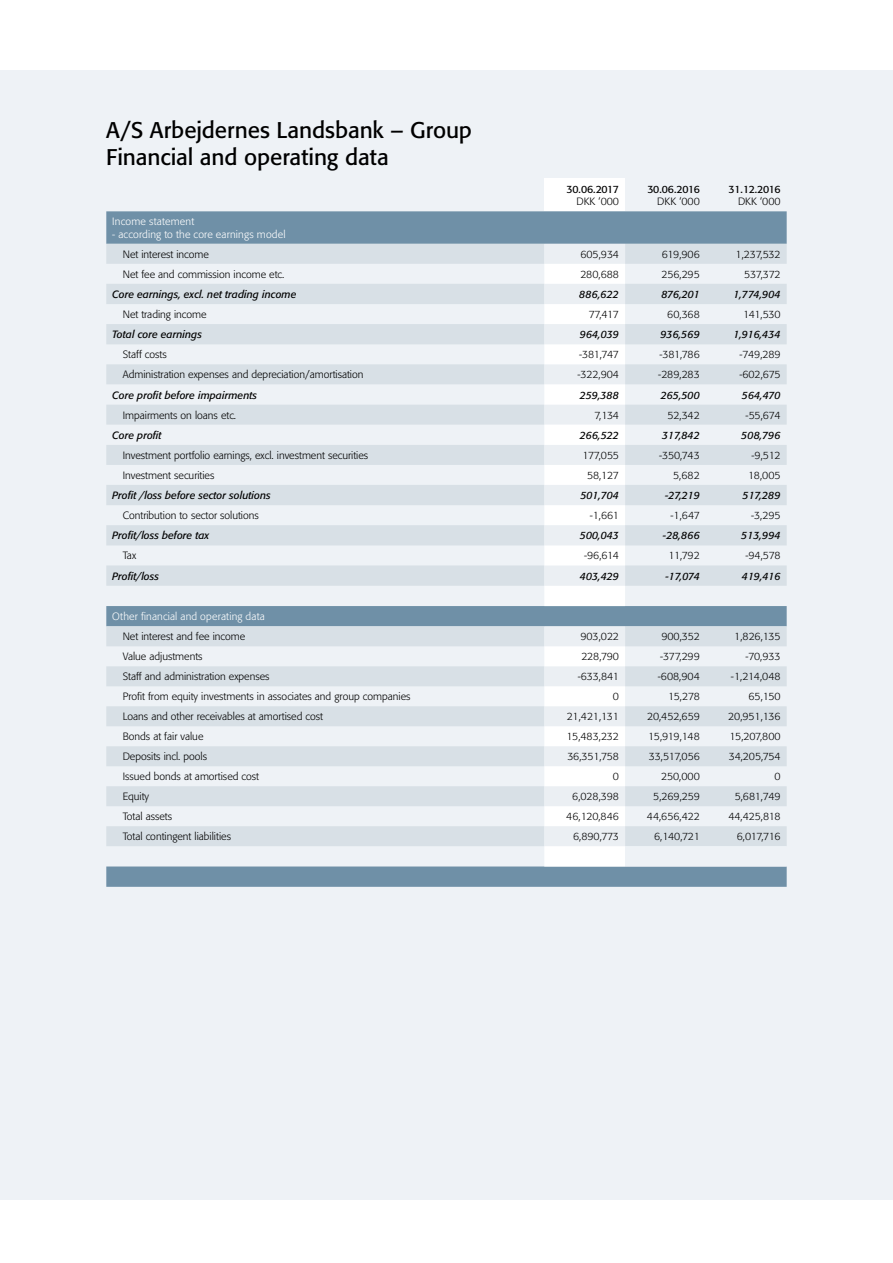
<style>
.page{position:relative;width:893px;height:1263px;background:#fff}
.page>*{position:absolute;margin:0;border:0;box-sizing:border-box;transform-origin:0 0}
.t1{font:22.5px/27px "Formata";letter-spacing:-.005em;color:#000}
.t2{font:300 10.5px "Formata";color:#000}
.t3{font:italic 10.5px "Formata";color:#000}
.t4{font:300 10.5px "Formata";letter-spacing:.015em;color:#fff}
.t5{font:10.5px "Formata";letter-spacing:-.02em;color:#000}
</style>
<div class="page">
<div style="left:0;top:71px;width:893px;height:1129px;background:#eef2f6"></div>
<div style="left:544px;top:178px;width:81px;height:33px;background:#fff"></div>
<svg style="left:106px;top:211px;width:681px;height:676px;fill:#6f90a7"></svg>
<svg style="left:106px;top:244px;width:681px;height:602px;fill:#dee5ea"></svg>
<svg style="left:544px;top:244px;width:81px;height:20px"></svg>
<svg style="left:544px;top:264px;width:81px;height:602px"></svg>
<svg style="left:625px;top:846px;width:162px;height:20px"></svg>
<h1 class="t1" style="left:106px;top:116px;width:367px">A/S Arbejdernes Landsbank – Group<br>Financial and operating data</h1>
<p class="t5" style="left:567px;top:183px;width:54px">30.06.2017</p>
<p class="t2" style="left:576px;top:196px;width:44px">DKK ‘000</p>
<p class="t5" style="left:647px;top:183px;width:54px">30.06.2016</p>
<p class="t2" style="left:657px;top:196px;width:44px">DKK ‘000</p>
<p class="t5" style="left:729px;top:183px;width:54px">31.12.2016</p>
<p class="t2" style="left:738px;top:196px;width:44px">DKK ‘000</p>
<p class="t4" style="left:112px;top:215px;width:83px">Income statement</p>
<p class="t4" style="left:112px;top:228px;width:175px">- according to the core earnings model</p>
<p class="t2" style="left:123px;top:248px;width:88px">Net interest income</p>
<p class="t2" style="left:580px;top:248px;width:40px">605,934</p>
<p class="t2" style="left:662px;top:248px;width:40px">619,906</p>
<p class="t2" style="left:736px;top:248px;width:47px">1,237,532</p>
<p class="t2" style="left:123px;top:268px;width:163px">Net fee and commission income etc.</p>
<p class="t2" style="left:580px;top:268px;width:40px">280,688</p>
<p class="t2" style="left:662px;top:268px;width:40px">256,295</p>
<p class="t2" style="left:744px;top:268px;width:38px">537,372</p>
<p class="t3" style="left:112px;top:288px;width:186px">Core earnings, excl. net trading income</p>
<p class="t3" style="left:579px;top:288px;width:41px">886,622</p>
<p class="t3" style="left:661px;top:288px;width:40px">876,201</p>
<p class="t3" style="left:733px;top:288px;width:49px">1,774,904</p>
<p class="t2" style="left:123px;top:308px;width:85px">Net trading income</p>
<p class="t2" style="left:589px;top:308px;width:32px">77,417</p>
<p class="t2" style="left:667px;top:308px;width:34px">60,368</p>
<p class="t2" style="left:743px;top:308px;width:39px">141,530</p>
<p class="t3" style="left:112px;top:328px;width:91px">Total core earnings</p>
<p class="t3" style="left:580px;top:328px;width:41px">964,039</p>
<p class="t3" style="left:660px;top:328px;width:41px">936,569</p>
<p class="t3" style="left:733px;top:328px;width:49px">1,916,434</p>
<p class="t2" style="left:123px;top:348px;width:45px">Staff costs</p>
<p class="t2" style="left:579px;top:348px;width:42px">-381,747</p>
<p class="t2" style="left:659px;top:348px;width:42px">-381,786</p>
<p class="t2" style="left:739px;top:348px;width:43px">-749,289</p>
<p class="t2" style="left:123px;top:368px;width:242px">Administration expenses and depreciation/amortisation</p>
<p class="t2" style="left:577px;top:368px;width:43px">-322,904</p>
<p class="t2" style="left:658px;top:368px;width:43px">-289,283</p>
<p class="t2" style="left:739px;top:368px;width:43px">-602,675</p>
<p class="t3" style="left:112px;top:389px;width:146px">Core profit before impairments</p>
<p class="t3" style="left:580px;top:389px;width:41px">259,388</p>
<p class="t3" style="left:661px;top:389px;width:41px">265,500</p>
<p class="t3" style="left:742px;top:389px;width:40px">564,470</p>
<p class="t2" style="left:123px;top:409px;width:115px">Impairments on loans etc.</p>
<p class="t2" style="left:594px;top:409px;width:26px">7,134</p>
<p class="t2" style="left:667px;top:409px;width:34px">52,342</p>
<p class="t2" style="left:746px;top:409px;width:37px">-55,674</p>
<p class="t3" style="left:112px;top:429px;width:51px">Core profit</p>
<p class="t3" style="left:580px;top:429px;width:41px">266,522</p>
<p class="t3" style="left:662px;top:429px;width:39px">317,842</p>
<p class="t3" style="left:741px;top:429px;width:41px">508,796</p>
<p class="t2" style="left:123px;top:449px;width:247px">Investment portfolio earnings, excl. investment securities</p>
<p class="t2" style="left:582px;top:449px;width:38px">177,055</p>
<p class="t2" style="left:659px;top:449px;width:42px">-350,743</p>
<p class="t2" style="left:751px;top:449px;width:31px">-9,512</p>
<p class="t2" style="left:123px;top:469px;width:93px">Investment securities</p>
<p class="t2" style="left:587px;top:469px;width:33px">58,127</p>
<p class="t2" style="left:673px;top:469px;width:28px">5,682</p>
<p class="t2" style="left:748px;top:469px;width:34px">18,005</p>
<p class="t3" style="left:112px;top:489px;width:160px">Profit /loss before sector solutions</p>
<p class="t3" style="left:580px;top:489px;width:40px">501,704</p>
<p class="t3" style="left:665px;top:489px;width:36px">-27,219</p>
<p class="t3" style="left:743px;top:489px;width:40px">517,289</p>
<p class="t2" style="left:123px;top:509px;width:138px">Contribution to sector solutions</p>
<p class="t2" style="left:590px;top:509px;width:31px">-1,661</p>
<p class="t2" style="left:670px;top:509px;width:31px">-1,647</p>
<p class="t2" style="left:751px;top:509px;width:31px">-3,295</p>
<p class="t3" style="left:112px;top:529px;width:99px">Profit/loss before tax</p>
<p class="t3" style="left:580px;top:529px;width:41px">500,043</p>
<p class="t3" style="left:663px;top:529px;width:38px">-28,866</p>
<p class="t3" style="left:741px;top:529px;width:41px">513,994</p>
<p class="t2" style="left:123px;top:549px;width:15px">Tax</p>
<p class="t2" style="left:584px;top:550px;width:37px">-96,614</p>
<p class="t2" style="left:668px;top:550px;width:33px">11,792</p>
<p class="t2" style="left:745px;top:550px;width:37px">-94,578</p>
<p class="t3" style="left:112px;top:570px;width:48px">Profit/loss</p>
<p class="t3" style="left:580px;top:570px;width:41px">403,429</p>
<p class="t3" style="left:665px;top:570px;width:36px">-17,074</p>
<p class="t3" style="left:742px;top:570px;width:40px">419,416</p>
<p class="t4" style="left:112px;top:610px;width:154px">Other financial and operating data</p>
<p class="t2" style="left:123px;top:630px;width:124px">Net interest and fee income</p>
<p class="t2" style="left:580px;top:630px;width:40px">903,022</p>
<p class="t2" style="left:661px;top:630px;width:40px">900,352</p>
<p class="t2" style="left:734px;top:630px;width:48px">1,826,135</p>
<p class="t2" style="left:123px;top:650px;width:81px">Value adjustments</p>
<p class="t2" style="left:581px;top:650px;width:39px">228,790</p>
<p class="t2" style="left:660px;top:650px;width:41px">-377,299</p>
<p class="t2" style="left:745px;top:650px;width:37px">-70,933</p>
<p class="t2" style="left:123px;top:670px;width:148px">Staff and administration expenses</p>
<p class="t2" style="left:578px;top:670px;width:43px">-633,841</p>
<p class="t2" style="left:658px;top:670px;width:43px">-608,904</p>
<p class="t2" style="left:731px;top:670px;width:51px">-1,214,048</p>
<p class="t2" style="left:123px;top:690px;width:289px">Profit from equity investments in associates and group companies</p>
<p class="t2" style="left:613px;top:690px;width:8px">0</p>
<p class="t2" style="left:668px;top:690px;width:33px">15,278</p>
<p class="t2" style="left:748px;top:690px;width:34px">65,150</p>
<p class="t2" style="left:123px;top:710px;width:202px">Loans and other receivables at amortised cost</p>
<p class="t2" style="left:567px;top:710px;width:54px">21,421,131</p>
<p class="t2" style="left:647px;top:710px;width:54px">20,452,659</p>
<p class="t2" style="left:728px;top:710px;width:54px">20,951,136</p>
<p class="t2" style="left:123px;top:730px;width:82px">Bonds at fair value</p>
<p class="t2" style="left:566px;top:730px;width:54px">15,483,232</p>
<p class="t2" style="left:648px;top:730px;width:53px">15,919,148</p>
<p class="t2" style="left:730px;top:730px;width:52px">15,207,800</p>
<p class="t2" style="left:123px;top:750px;width:86px">Deposits incl. pools</p>
<p class="t2" style="left:567px;top:750px;width:53px">36,351,758</p>
<p class="t2" style="left:649px;top:750px;width:52px">33,517,056</p>
<p class="t2" style="left:729px;top:750px;width:53px">34,205,754</p>
<p class="t2" style="left:123px;top:770px;width:138px">Issued bonds at amortised cost</p>
<p class="t2" style="left:613px;top:770px;width:8px">0</p>
<p class="t2" style="left:661px;top:770px;width:40px">250,000</p>
<p class="t2" style="left:774px;top:770px;width:8px">0</p>
<p class="t2" style="left:123px;top:790px;width:28px">Equity</p>
<p class="t2" style="left:572px;top:790px;width:48px">6,028,398</p>
<p class="t2" style="left:653px;top:790px;width:48px">5,269,259</p>
<p class="t2" style="left:735px;top:790px;width:47px">5,681,749</p>
<p class="t2" style="left:123px;top:810px;width:51px">Total assets</p>
<p class="t2" style="left:566px;top:810px;width:54px">46,120,846</p>
<p class="t2" style="left:647px;top:810px;width:54px">44,656,422</p>
<p class="t2" style="left:728px;top:810px;width:54px">44,425,818</p>
<p class="t2" style="left:123px;top:830px;width:110px">Total contingent liabilities</p>
<p class="t2" style="left:573px;top:830px;width:47px">6,890,773</p>
<p class="t2" style="left:654px;top:830px;width:47px">6,140,721</p>
<p class="t2" style="left:737px;top:830px;width:45px">6,017,716</p>
</div>
